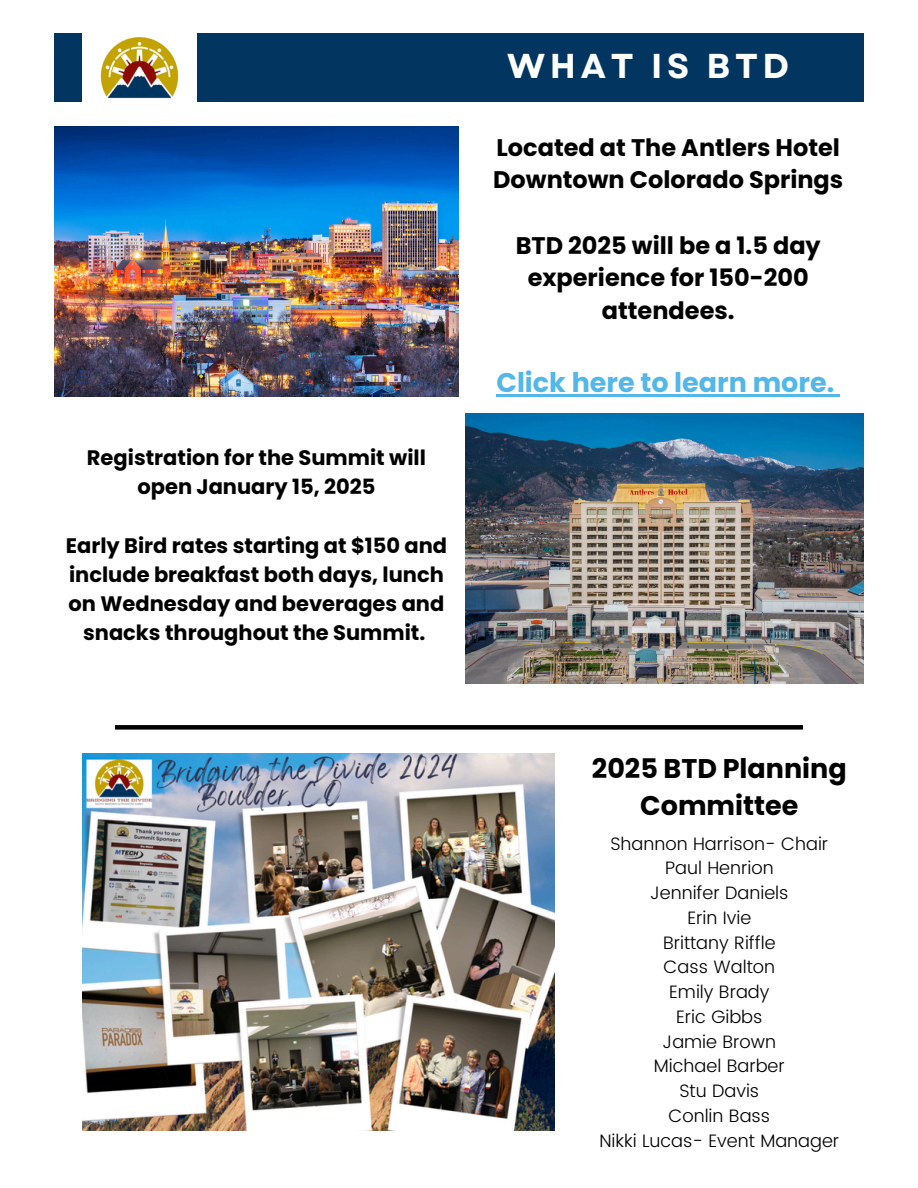
<style>
.page{position:relative;width:918px;height:1188px;background:#fff}
.page>*{position:absolute;margin:0;border:0;box-sizing:border-box;transform-origin:0 0}
.t1{font:700 34.5px "Garet";letter-spacing:.135em;color:#fffffe}
.t2{font:700 27px/37.2px "Poppins";color:#000;text-align:center}
.t3{font:700 27px "Poppins";color:#53b7e7}
.t4{font:700 24px/32.7px "Poppins";color:#000}
.t5{font:700 21px/29.2px "Poppins";color:#000;text-align:center}
.t6{font:300 18px/24.8px "Poppins";color:#000;text-align:center}
</style>
<div class="page">
<div style="left:711px;top:33px;width:153px;height:68px;background:#023660"></div>
<div style="left:54px;top:33px;width:741px;height:68px;background:#023660"></div>
<div style="left:83px;top:28px;width:114px;height:81px;background:#fff"></div>
<img style="left:100px;top:38px;width:79px;height:60px">
<img style="left:54px;top:127px;width:405px;height:270px">
<img style="left:466px;top:413px;width:398px;height:270px">
<div style="left:115px;top:725px;width:688px;height:5px;background:#000"></div>
<img style="left:83px;top:753px;width:471px;height:377px">
<hr style="left:496px;top:394px;width:338px;height:2px;background:#53b7e7">
<svg style="left:834px;top:394px;width:6px;height:2px"></svg>
<h3 class="t5" style="left:87px;top:443px;width:341px">Registration for the Summit will open January 15, 2025</h3>
<h3 class="t5" style="left:66px;top:531px;width:383px">Early Bird rates starting at $150 and include breakfast both days, lunch on Wednesday and beverages and snacks throughout the Summit.</h3>
<p class="t1" style="left:507px;top:41px;width:284px">WHAT IS BTD</p>
<h2 class="t4" style="left:493px;top:131px;width:352px">Located at The Antlers Hotel<br>Downtown Colorado Springs</h2>
<p class="t4" style="left:516px;top:229px;width:307px;text-align:center">BTD 2025 will be a 1.5 day experience for 150-200 attendees.</p>
<p class="t3" style="left:496px;top:364px;width:339px">Click here to learn more.</p>
<h2 class="t2" style="left:592px;top:749px;width:256px">2025 BTD Planning<br>Committee</h2>
<p class="t6" style="left:599px;top:831px;width:241px">Shannon Harrison- Chair<br>Paul Henrion<br>Jennifer Daniels<br>Erin Ivie<br>Brittany Riffle<br>Cass Walton<br>Emily Brady<br>Eric Gibbs<br>Jamie Brown<br>Michael Barber<br>Stu Davis<br>Conlin Bass<br>Nikki Lucas- Event Manager</p>
</div>
